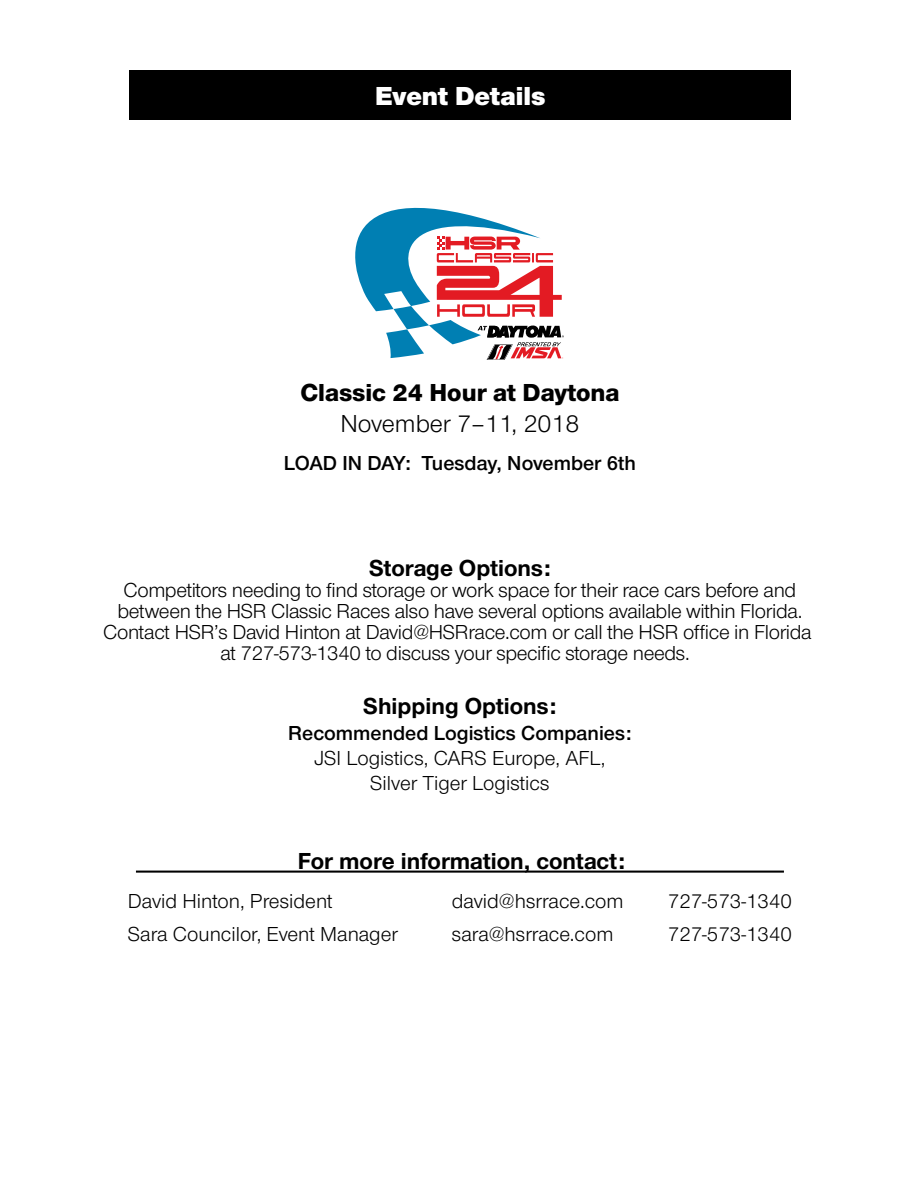
<style>
.page{position:relative;width:918px;height:1188px;background:#fff}
.page>*{position:absolute;margin:0;border:0;box-sizing:border-box;transform-origin:0 0}
.t1{font:900 27px "Nimbus San Nov";color:#fff}
.t2{font:25.5px "Nimbus San Nov Hea";color:#000}
.t3{font:25.5px "Nimbus San Nov";color:#000}
.t4{font:700 24px "Nimbus San Nov";color:#000}
.t5{font:21px/21px "Nimbus San Nov";letter-spacing:-.015em;color:#000;text-align:center}
.t6{font:21px "Nimbus San Nov Sem Bol";color:#000}
</style>
<div class="page">
<div style="left:129px;top:70px;width:662px;height:50px;background:#000"></div>
<hr style="left:136px;top:871px;width:648px;height:2px;background:#000">
<svg style="left:355px;top:207px;width:209px;height:153px"></svg>
<p class="t1" style="left:375px;top:81px;width:172px">Event Details</p>
<p class="t2" style="left:301px;top:377px;width:320px">Classic 24 Hour at Daytona</p>
<p class="t3" style="left:340px;top:409px;width:241px">November 7–11, 2018</p>
<p class="t6" style="left:284px;top:450px;width:354px">LOAD IN DAY: Tuesday, November 6th</p>
<p class="t4" style="left:369px;top:554px;width:183px">Storage Options:</p>
<p class="t5" style="left:103px;top:580px;width:710px">Competitors needing to find storage or work space for their race cars before and between the HSR Classic Races also have several options available within Florida.<br>Contact HSR’s David Hinton at David@HSRrace.com or call the HSR office in Florida at 727-573-1340 to discuss your specific storage needs.</p>
<p class="t4" style="left:363px;top:692px;width:195px">Shipping Options:</p>
<p class="t6" style="left:288px;top:720px;width:345px">Recommended Logistics Companies:</p>
<p class="t5" style="left:314px;top:745px;width:293px;line-height:25.2px">JSI Logistics, CARS Europe, AFL,<br>Silver Tiger Logistics</p>
<p class="t4" style="left:298px;top:847px;width:329px">For more information, contact:</p>
<p class="t5" style="left:128px;top:891px;width:206px">David Hinton, President</p>
<p class="t5" style="left:452px;top:891px;width:173px">david@hsrrace.com</p>
<p class="t5" style="left:668px;top:891px;width:126px">727-573-1340</p>
<p class="t5" style="left:128px;top:924px;width:272px">Sara Councilor, Event Manager</p>
<p class="t5" style="left:452px;top:924px;width:163px">sara@hsrrace.com</p>
<p class="t5" style="left:668px;top:924px;width:126px">727-573-1340</p>
</div>
